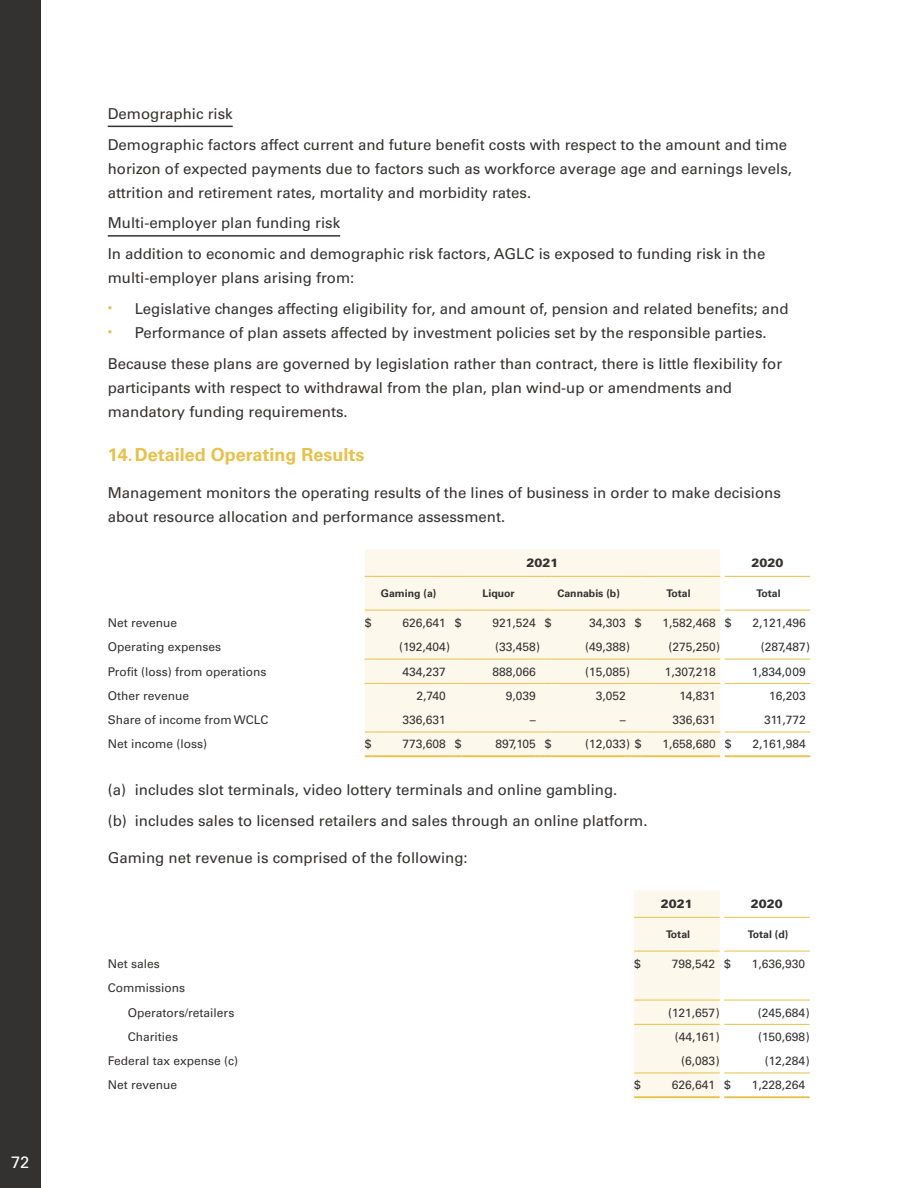
<style>
.page{position:relative;width:918px;height:1188px;background:#fff}
.page>*{position:absolute;margin:0;border:0;box-sizing:border-box;transform-origin:0 0}
.t1{font:700 18px "Univers LT Std";color:#e7c149}
.t2{font:16.5px "Univers LT Std";color:#fff}
.t3{font:15px/30.8px "Univers LT Std";color:#343231}
.t4{font:12px/24.3px "Univers LT Std";color:#343231}
.t5{font:900 12px "Univers LT Std";color:#343231}
.t6{font:700 10.5px "Univers LT Std";color:#343231}
</style>
<div class="page">
<div style="left:0;top:0;width:40px;height:1188px;background:#343231"></div>
<hr style="left:108px;top:126px;width:125px;height:1px;background:#343231">
<hr style="left:108px;top:235px;width:232px;height:2px;background:#343231">
<div style="left:365px;top:549px;width:355px;height:206px;background:#fdf8ec"></div>
<hr style="left:372px;top:576px;width:74px;height:1px;background:#e7c149">
<svg style="left:446px;top:576px;width:16px;height:1px"></svg>
<hr style="left:462px;top:576px;width:74px;height:1px;background:#e7c149">
<svg style="left:536px;top:576px;width:16px;height:1px"></svg>
<hr style="left:552px;top:576px;width:74px;height:1px;background:#e7c149">
<svg style="left:626px;top:576px;width:16px;height:1px"></svg>
<hr style="left:642px;top:576px;width:74px;height:1px;background:#e7c149">
<hr style="left:372px;top:610px;width:74px;height:1px;background:#e7c149">
<svg style="left:446px;top:610px;width:16px;height:1px"></svg>
<hr style="left:462px;top:610px;width:74px;height:1px;background:#e7c149">
<svg style="left:536px;top:610px;width:16px;height:1px"></svg>
<hr style="left:552px;top:610px;width:74px;height:1px;background:#e7c149">
<svg style="left:626px;top:610px;width:16px;height:1px"></svg>
<hr style="left:642px;top:610px;width:74px;height:1px;background:#e7c149">
<svg style="left:716px;top:576px;width:16px;height:1px"></svg>
<hr style="left:732px;top:576px;width:74px;height:1px;background:#e7c149">
<svg style="left:716px;top:610px;width:16px;height:1px"></svg>
<hr style="left:732px;top:610px;width:74px;height:1px;background:#e7c149">
<hr style="left:372px;top:659px;width:74px;height:1px;background:#e7c149">
<svg style="left:446px;top:659px;width:16px;height:1px"></svg>
<hr style="left:462px;top:659px;width:74px;height:1px;background:#e7c149">
<svg style="left:536px;top:659px;width:16px;height:1px"></svg>
<hr style="left:552px;top:659px;width:74px;height:1px;background:#e7c149">
<svg style="left:626px;top:659px;width:16px;height:1px"></svg>
<hr style="left:642px;top:659px;width:74px;height:1px;background:#e7c149">
<svg style="left:716px;top:659px;width:16px;height:1px"></svg>
<hr style="left:732px;top:659px;width:74px;height:1px;background:#e7c149">
<hr style="left:372px;top:683px;width:74px;height:1px;background:#e7c149">
<svg style="left:446px;top:683px;width:16px;height:1px"></svg>
<hr style="left:462px;top:683px;width:74px;height:1px;background:#e7c149">
<svg style="left:536px;top:683px;width:16px;height:1px"></svg>
<hr style="left:552px;top:683px;width:74px;height:1px;background:#e7c149">
<svg style="left:626px;top:683px;width:16px;height:1px"></svg>
<hr style="left:642px;top:683px;width:74px;height:1px;background:#e7c149">
<svg style="left:716px;top:683px;width:16px;height:1px"></svg>
<hr style="left:732px;top:683px;width:74px;height:1px;background:#e7c149">
<hr style="left:372px;top:732px;width:74px;height:1px;background:#e7c149">
<svg style="left:446px;top:732px;width:16px;height:1px"></svg>
<hr style="left:462px;top:732px;width:74px;height:1px;background:#e7c149">
<svg style="left:536px;top:732px;width:16px;height:1px"></svg>
<hr style="left:552px;top:732px;width:74px;height:1px;background:#e7c149">
<svg style="left:626px;top:732px;width:16px;height:1px"></svg>
<hr style="left:642px;top:732px;width:74px;height:1px;background:#e7c149">
<svg style="left:716px;top:732px;width:16px;height:1px"></svg>
<hr style="left:732px;top:732px;width:74px;height:1px;background:#e7c149">
<svg style="left:365px;top:755px;width:7px;height:2px"></svg>
<hr style="left:372px;top:755px;width:74px;height:2px;background:#e7c149">
<svg style="left:446px;top:755px;width:16px;height:2px"></svg>
<hr style="left:462px;top:755px;width:74px;height:2px;background:#e7c149">
<svg style="left:536px;top:755px;width:16px;height:2px"></svg>
<hr style="left:552px;top:755px;width:74px;height:2px;background:#e7c149">
<svg style="left:626px;top:755px;width:16px;height:2px"></svg>
<hr style="left:642px;top:755px;width:74px;height:2px;background:#e7c149">
<svg style="left:716px;top:755px;width:16px;height:2px"></svg>
<hr style="left:732px;top:755px;width:74px;height:2px;background:#e7c149">
<hr style="left:731px;top:917px;width:74px;height:1px;background:#e7c149">
<hr style="left:731px;top:951px;width:74px;height:1px;background:#e7c149">
<hr style="left:731px;top:1000px;width:74px;height:1px;background:#e7c149">
<hr style="left:731px;top:1024px;width:74px;height:1px;background:#e7c149">
<hr style="left:731px;top:1073px;width:74px;height:1px;background:#e7c149">
<svg style="left:634px;top:890px;width:97px;height:208px;background:#fcf7e9"></svg>
<hr style="left:731px;top:1096px;width:74px;height:2px;background:#e7c149">
<p class="t2" style="left:11px;top:1152px;width:20px">72</p>
<p class="t3" style="left:108px;top:98px;width:681px">Demographic risk<br>Demographic factors affect current and future benefit costs with respect to the amount and time</p>
<p class="t3" style="left:108px;top:156px;width:686px;line-height:24px">horizon of expected payments due to factors such as workforce average age and earnings levels, attrition and retirement rates, mortality and morbidity rates.</p>
<p class="t3" style="left:108px;top:208px;width:659px">Multi-employer plan funding risk<br>In addition to economic and demographic risk factors, AGLC is exposed to funding risk in the</p>
<p class="t3" style="left:108px;top:263px;width:248px">multi-employer plans arising from:</p>
<p class="t3" style="left:108px;top:293px;width:682px"><sup>•</sup> Legislative changes affecting eligibility for, and amount of, pension and related benefits; and</p>
<p class="t3" style="left:108px;top:317px;width:676px"><sup>•</sup> Performance of plan assets affected by investment policies set by the responsible parties.<br>Because these plans are governed by legislation rather than contract, there is little flexibility for</p>
<p class="t3" style="left:108px;top:375px;width:626px;line-height:24px">participants with respect to withdrawal from the plan, plan wind-up or amendments and mandatory funding requirements.</p>
<p class="t1" style="left:108px;top:444px;width:258px">14.Detailed Operating Results</p>
<p class="t3" style="left:108px;top:481px;width:675px;line-height:24px">Management monitors the operating results of the lines of business in order to make decisions about resource allocation and performance assessment.</p>
<p class="t5" style="left:527px;top:555px;width:34px">2021</p>
<p class="t5" style="left:752px;top:555px;width:34px">2020</p>
<p class="t6" style="left:381px;top:587px;width:57px">Gaming (a)</p>
<p class="t6" style="left:483px;top:587px;width:34px">Liquor</p>
<p class="t6" style="left:557px;top:587px;width:64px">Cannabis (b)</p>
<p class="t6" style="left:667px;top:587px;width:26px">Total</p>
<p class="t6" style="left:757px;top:587px;width:26px">Total</p>
<p class="t4" style="left:108px;top:611px;width:71px">Net revenue</p>
<p class="t4" style="left:365px;top:611px;width:8px">$</p>
<p class="t4" style="left:402px;top:611px;width:61px">626,641 $</p>
<p class="t4" style="left:492px;top:611px;width:61px">921,524 $</p>
<p class="t4" style="left:589px;top:611px;width:54px">34,303 $</p>
<p class="t4" style="left:662px;top:611px;width:71px">1,582,468 $</p>
<p class="t4" style="left:753px;top:611px;width:55px">2,121,496</p>
<p class="t4" style="left:108px;top:635px;width:115px">Operating expenses</p>
<p class="t4" style="left:399px;top:635px;width:53px">(192,404)</p>
<p class="t4" style="left:495px;top:635px;width:47px">(33,458)</p>
<p class="t4" style="left:585px;top:635px;width:47px">(49,388)</p>
<p class="t4" style="left:668px;top:635px;width:53px">(275,250)</p>
<p class="t4" style="left:761px;top:635px;width:51px">(287,487)</p>
<p class="t4" style="left:108px;top:659px;width:160px">Profit (loss) from operations</p>
<p class="t4" style="left:402px;top:659px;width:45px">434,237</p>
<p class="t4" style="left:492px;top:659px;width:45px">888,066</p>
<p class="t4" style="left:585px;top:659px;width:47px">(15,085)</p>
<p class="t4" style="left:665px;top:659px;width:52px">1,307,218</p>
<p class="t4" style="left:752px;top:659px;width:55px">1,834,009</p>
<p class="t4" style="left:108px;top:684px;width:83px">Other revenue</p>
<p class="t4" style="left:416px;top:684px;width:31px">2,740</p>
<p class="t4" style="left:506px;top:684px;width:32px">9,039</p>
<p class="t4" style="left:596px;top:684px;width:32px">3,052</p>
<p class="t4" style="left:680px;top:684px;width:38px">14,831</p>
<p class="t4" style="left:769px;top:684px;width:38px">16,203</p>
<p class="t4" style="left:108px;top:708px;width:162px">Share of income from WCLC</p>
<p class="t4" style="left:402px;top:708px;width:45px">336,631</p>
<p class="t4" style="left:530px;top:708px;width:7px">–</p>
<p class="t4" style="left:620px;top:708px;width:7px">–</p>
<p class="t4" style="left:672px;top:708px;width:45px">336,631</p>
<p class="t4" style="left:764px;top:708px;width:43px">311,772</p>
<p class="t4" style="left:108px;top:732px;width:101px">Net income (loss)</p>
<p class="t4" style="left:365px;top:732px;width:8px">$</p>
<p class="t4" style="left:402px;top:732px;width:61px">773,608 $</p>
<p class="t4" style="left:495px;top:732px;width:58px">897,105 $</p>
<p class="t4" style="left:585px;top:732px;width:58px">(12,033) $</p>
<p class="t4" style="left:662px;top:732px;width:71px">1,658,680 $</p>
<p class="t4" style="left:753px;top:732px;width:55px">2,161,984</p>
<p class="t3" style="left:108px;top:774px;width:541px">(a) includes slot terminals, video lottery terminals and online gambling.<br>(b) includes sales to licensed retailers and sales through an online platform.</p>
<p class="t3" style="left:108px;top:843px;width:362px">Gaming net revenue is comprised of the following:</p>
<p class="t5" style="left:661px;top:896px;width:34px">2021</p>
<p class="t5" style="left:751px;top:896px;width:34px">2020</p>
<p class="t6" style="left:666px;top:928px;width:26px">Total</p>
<p class="t6" style="left:748px;top:928px;width:42px">Total (d)</p>
<p class="t4" style="left:108px;top:952px;width:54px">Net sales</p>
<p class="t4" style="left:634px;top:952px;width:8px">$</p>
<p class="t4" style="left:672px;top:952px;width:61px">798,542 $</p>
<p class="t4" style="left:752px;top:952px;width:55px">1,636,930</p>
<p class="t4" style="left:128px;top:976px;width:108px;text-indent:-20px">Commissions<br>Operators/retailers</p>
<p class="t4" style="left:668px;top:1000px;width:53px">(121,657)</p>
<p class="t4" style="left:758px;top:1000px;width:53px">(245,684)</p>
<p class="t4" style="left:128px;top:1025px;width:52px">Charities</p>
<p class="t4" style="left:675px;top:1025px;width:47px">(44,161)</p>
<p class="t4" style="left:758px;top:1025px;width:53px">(150,698)</p>
<p class="t4" style="left:108px;top:1049px;width:132px">Federal tax expense (c)</p>
<p class="t4" style="left:681px;top:1049px;width:40px">(6,083)</p>
<p class="t4" style="left:765px;top:1049px;width:47px">(12,284)</p>
<p class="t4" style="left:108px;top:1073px;width:71px">Net revenue</p>
<p class="t4" style="left:634px;top:1073px;width:8px">$</p>
<p class="t4" style="left:672px;top:1073px;width:61px">626,641 $</p>
<p class="t4" style="left:752px;top:1073px;width:55px">1,228,264</p>
</div>
